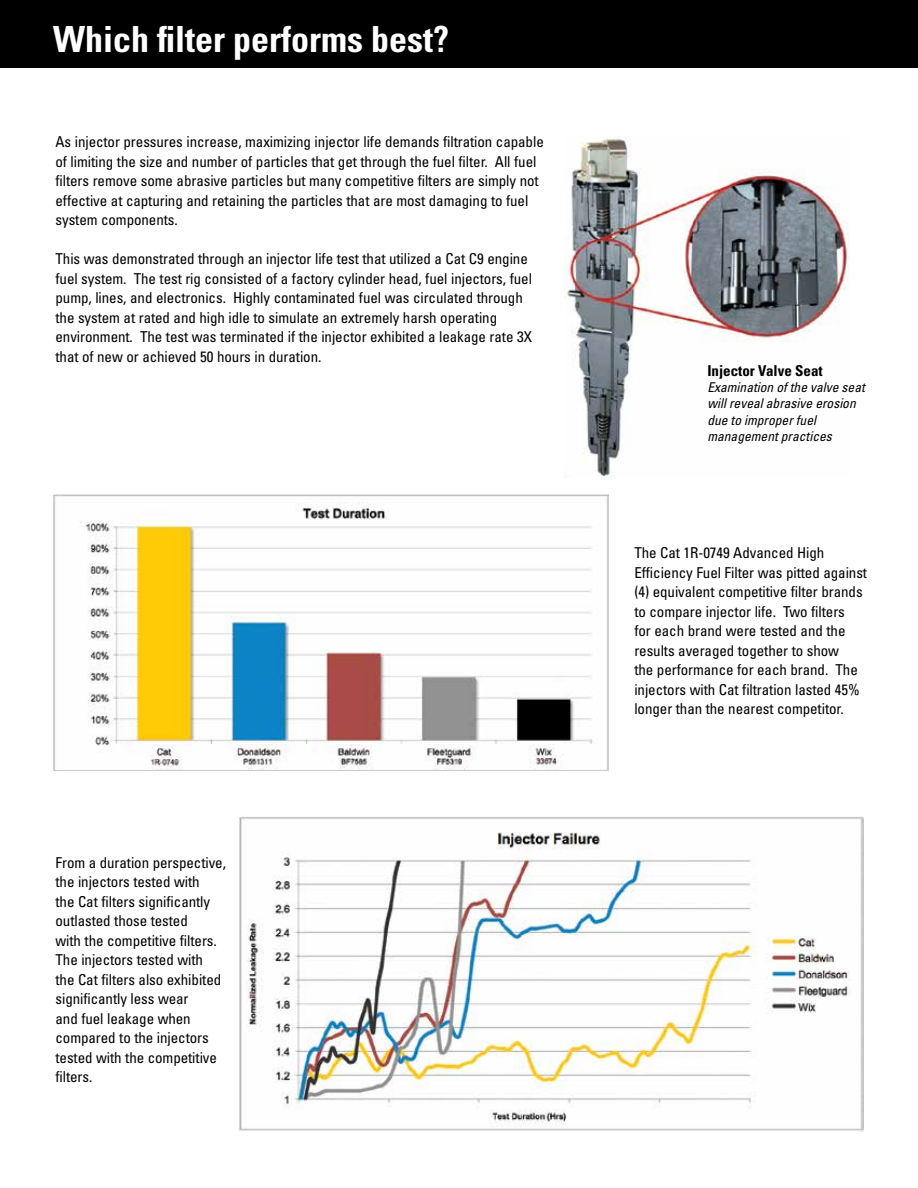
<style>
.page{position:relative;width:918px;height:1188px;background:#fff}
.page>*{position:absolute;margin:0;border:0;box-sizing:border-box;transform-origin:0 0}
.t1{font:700 condensed 36px "Univers LT Std";color:#fff}
.t2{font:condensed 15px/19.5px "Univers LT Std";letter-spacing:-.005em;color:#000}
.t3{font:700 condensed 15px "Univers LT Std";color:#000}
.t4{font:italic condensed 13.5px/16.2px "Univers LT Std";color:#000}
</style>
<div class="page">
<div style="left:0;top:0;width:918px;height:68px;background:#000"></div>
<img style="left:564px;top:136px;width:285px;height:341px">
<img style="left:54px;top:494px;width:554px;height:277px">
<img style="left:238px;top:816px;width:626px;height:315px">
<h1 class="t1" style="left:53px;top:18px;width:397px">Which filter performs best?</h1>
<p class="t2" style="left:56px;top:132px;width:490px">As injector pressures increase, maximizing injector life demands filtration capable of limiting the size and number of particles that get through the fuel filter. All fuel filters remove some abrasive particles but many competitive filters are simply not effective at capturing and retaining the particles that are most damaging to fuel system components.</p>
<p class="t2" style="left:56px;top:249px;width:478px">This was demonstrated through an injector life test that utilized a Cat C9 engine fuel system. The test rig consisted of a factory cylinder head, fuel injectors, fuel pump, lines, and electronics. Highly contaminated fuel was circulated through the system at rated and high idle to simulate an extremely harsh operating environment. The test was terminated if the injector exhibited a leakage rate 3X that of new or achieved 50 hours in duration.</p>
<p class="t2" style="left:56px;top:852px;width:172px">From a duration perspective, the injectors tested with<br>the Cat filters significantly outlasted those tested<br>with the competitive filters.<br>The injectors tested with<br>the Cat filters also exhibited significantly less wear<br>and fuel leakage when compared to the injectors tested with the competitive filters.</p>
<p class="t3" style="left:707px;top:361px;width:117px">Injector Valve Seat</p>
<p class="t4" style="left:707px;top:379px;width:159px">Examination of the valve seat will reveal abrasive erosion due to improper fuel management practices</p>
<p class="t2" style="left:634px;top:543px;width:234px">The Cat 1R-0749 Advanced High Efficiency Fuel Filter was pitted against (4) equivalent competitive filter brands to compare injector life. Two filters<br>for each brand were tested and the results averaged together to show<br>the performance for each brand. The injectors with Cat filtration lasted 45% longer than the nearest competitor.</p>
</div>
